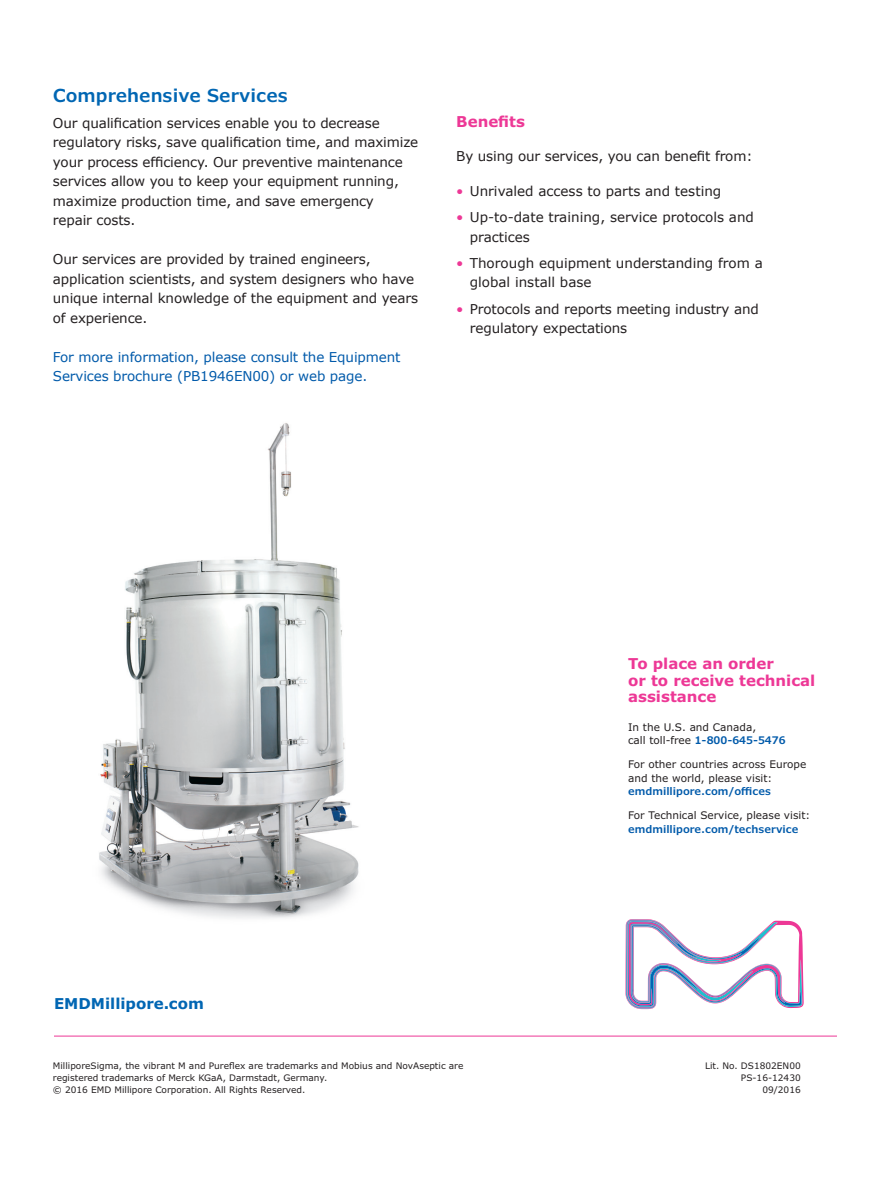
<style>
.page{position:relative;width:891px;height:1188px;background:#fff}
.page>*{position:absolute;margin:0;border:0;box-sizing:border-box;transform-origin:0 0}
.t1{font:600 18px "Verdana Pro";color:#0166b3}
.t2{font:700 15px/16.5px "Verdana Pro";color:#ed3896}
.t3{font:700 15px "Verdana Pro";color:#0166b3}
.t4{font:13.5px/19.5px "Verdana";letter-spacing:-.01em;color:#231f20}
.t5{font:13.5px/19.5px "Verdana";letter-spacing:-.01em;color:#015aaa}
.t6{font:10.5px/13.5px "Verdana Pro";color:#231f20}
.t7{font:600 10.5px "Verdana Pro";color:#015aaa}
.t8{font:9px/12px "Verdana Pro";color:#231f20}
.s1{font-family:"Verdana Pro";color:#ed3896}
.s2{font-weight:600;color:#015aaa}
</style>
<div class="page">
<svg style="left:625px;top:919px;width:179px;height:90px"></svg>
<hr style="left:54px;top:1036px;width:783px;height:1px;background:#ed3896">
<img style="left:99px;top:423px;width:260px;height:495px">
<h1 class="t1" style="left:53px;top:83px;width:236px">Comprehensive Services</h1>
<p class="t4" style="left:53px;top:113px;width:367px">Our qualification services enable you to decrease regulatory risks, save qualification time, and maximize your process efficiency. Our preventive maintenance services allow you to keep your equipment running, maximize production time, and save emergency<br>repair costs.</p>
<p class="t4" style="left:53px;top:250px;width:367px">Our services are provided by trained engineers, application scientists, and system designers who have unique internal knowledge of the equipment and years of experience.</p>
<p class="t5" style="left:53px;top:347px;width:349px">For more information, please consult the Equipment<br>Services brochure (PB1946EN00) or web page.</p>
<p class="t2" style="left:456px;top:113px;width:70px">Benefits</p>
<p class="t4" style="left:456px;top:147px;width:298px">By using our services, you can benefit from:</p>
<p class="t4" style="left:456px;top:181px;width:267px"><span class="s1">•</span> Unrivaled access to parts and testing</p>
<p class="t4" style="left:470px;top:208px;width:286px;text-indent:-14px"><span class="s1">•</span> Up-to-date training, service protocols and practices</p>
<p class="t4" style="left:470px;top:253px;width:295px;text-indent:-14px"><span class="s1">•</span> Thorough equipment understanding from a global install base</p>
<p class="t4" style="left:470px;top:299px;width:290px;text-indent:-14px"><span class="s1">•</span> Protocols and reports meeting industry and regulatory expectations</p>
<p class="t3" style="left:54px;top:994px;width:151px">EMDMillipore.com</p>
<p class="t2" style="left:628px;top:656px;width:189px">To place an order<br>or to receive technical assistance</p>
<p class="t6" style="left:628px;top:720px;width:159px">In the U.S. and Canada,<br>call toll-free <span class="s2">1-800-645-5476</span></p>
<p class="t6" style="left:628px;top:758px;width:180px">For other countries across Europe and the world, please visit:</p>
<p class="t7" style="left:628px;top:785px;width:144px">emdmillipore.com/offices</p>
<p class="t6" style="left:628px;top:809px;width:184px">For Technical Service, please visit:</p>
<p class="t7" style="left:628px;top:822px;width:172px">emdmillipore.com/techservice</p>
<p class="t8" style="left:53px;top:1060px;width:412px">MilliporeSigma, the vibrant M and Pureflex are trademarks and Mobius and NovAseptic are registered trademarks of Merck KGaA, Darmstadt, Germany.<br>© 2016 EMD Millipore Corporation. All Rights Reserved.</p>
<p class="t8" style="left:705px;top:1060px;width:97px;text-align:right">Lit. No. DS1802EN00<br>PS-16-12430<br>09/2016</p>
</div>
